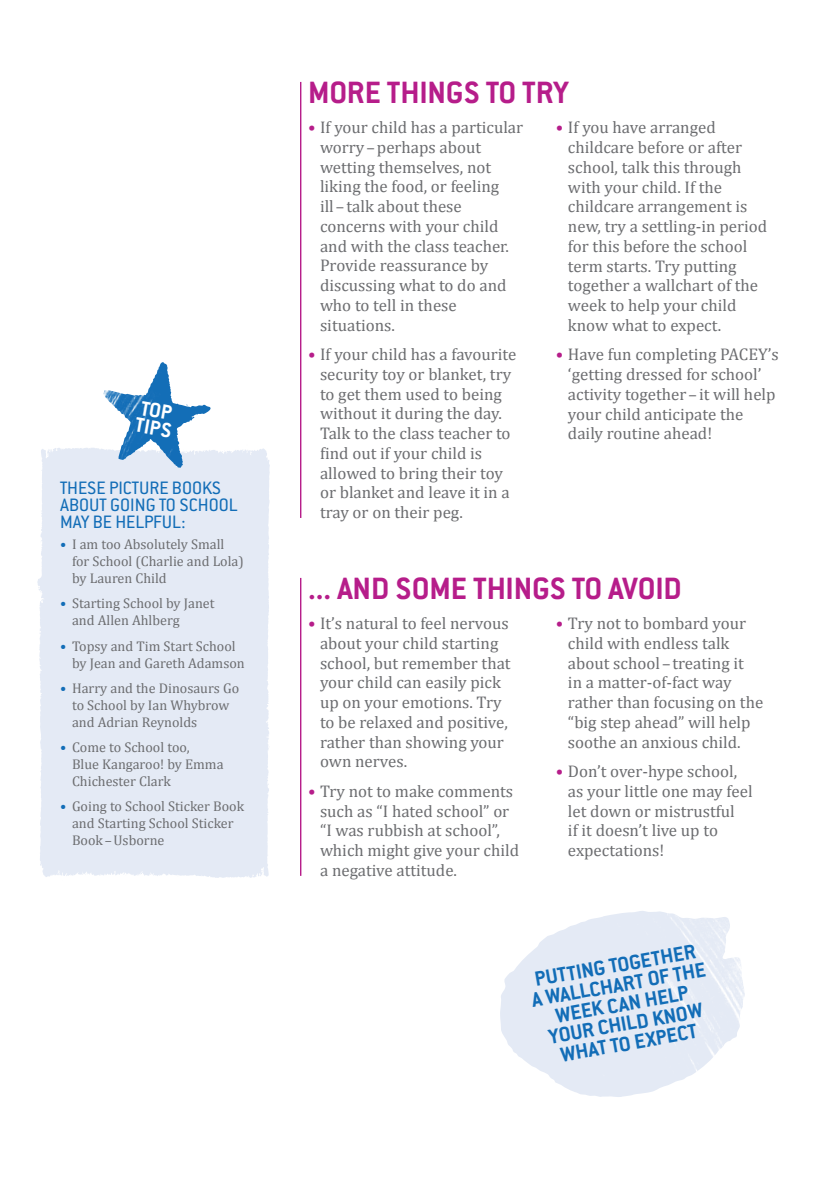
<style>
.page{position:relative;width:840px;height:1191px;background:#fff}
.page>*{position:absolute;margin:0;border:0;box-sizing:border-box;transform-origin:0 0}
.t1{font:700 33.8px "Conduit ITC";letter-spacing:-.005em;color:#b61d8a}
.t2{font:700 22.6px/19.8px "Conduit ITC";color:#126db7;text-align:center}
.t3{font:700 22.6px/17px "Conduit ITC";color:#fff}
.t4{font:19.8px/17px "Conduit ITC Std";color:#126db7}
.t5{font:17px/19.8px "Cambria";color:#6c6d70}
.t6{font:14px/17px "Cambria";color:#6c6d70}
.s1{color:#126db7}
.s2{color:#b61d8a}
</style>
<div class="page">
<hr style="left:300px;top:82px;width:1px;height:436px;background:#b61d8a">
<hr style="left:300px;top:578px;width:1px;height:298px;background:#b61d8a">
<div style="left:37px;top:448px;width:233px;height:430px;background:#e4eaf5"></div>
<img style="left:103px;top:368px;width:80px;height:100px">
<img style="left:500px;top:911px;width:245px;height:186px">
<h2 class="t3" style="left:140px;top:398px;width:38px;rotate:10deg">TOP<br>TIPS</h2>
<p class="t4" style="left:60px;top:479px;width:179px">THESE PICTURE BOOKS<br>ABOUT GOING TO SCHOOL<br>MAY BE HELPFUL:</p>
<p class="t6" style="left:72px;top:536px;width:173px;text-indent:-12px"><span class="s1">•</span> I am too Absolutely Small for School (Charlie and Lola) by Lauren Child</p>
<p class="t6" style="left:72px;top:595px;width:144px;text-indent:-12px"><span class="s1">•</span> Starting School by Janet and Allen Ahlberg</p>
<p class="t6" style="left:72px;top:637px;width:174px;text-indent:-12px"><span class="s1">•</span> Topsy and Tim Start School by Jean and Gareth Adamson</p>
<p class="t6" style="left:72px;top:679px;width:169px;text-indent:-12px"><span class="s1">•</span> Harry and the Dinosaurs Go to School by Ian Whybrow and Adrian Reynolds</p>
<p class="t6" style="left:72px;top:739px;width:153px;text-indent:-12px"><span class="s1">•</span> Come to School too,<br>Blue Kangaroo! by Emma<br>Chichester Clark</p>
<p class="t6" style="left:72px;top:798px;width:173px;text-indent:-12px"><span class="s1">•</span> Going to School Sticker Book and Starting School Sticker<br>Book – Usborne</p>
<h1 class="t1" style="left:308px;top:72px;width:262px">MORE THINGS TO TRY</h1>
<p class="t5" style="left:320px;top:117px;width:205px;text-indent:-12px"><span class="s2">•</span> If your child has a particular worry – perhaps about wetting themselves, not liking the food, or feeling<br>ill – talk about these concerns with your child and with the class teacher.<br>Provide reassurance by discussing what to do and who to tell in these situations.</p>
<p class="t5" style="left:320px;top:344px;width:198px;text-indent:-12px"><span class="s2">•</span> If your child has a favourite security toy or blanket, try to get them used to being without it during the day.<br>Talk to the class teacher to find out if your child is allowed to bring their toy or blanket and leave it in a tray or on their peg.</p>
<p class="t5" style="left:567px;top:118px;width:200px;text-indent:-12px"><span class="s2">•</span> If you have arranged childcare before or after school, talk this through with your child. If the childcare arrangement is new, try a settling-in period for this before the school term starts. Try putting together a wallchart of the week to help your child know what to expect.</p>
<p class="t5" style="left:567px;top:345px;width:212px;text-indent:-12px"><span class="s2">•</span> Have fun completing PACEY’s ‘getting dressed for school’ activity together – it will help your child anticipate the daily routine ahead!</p>
<h1 class="t1" style="left:308px;top:568px;width:375px">... AND SOME THINGS TO AVOID</h1>
<p class="t5" style="left:567px;top:613px;width:197px;text-indent:-12px"><span class="s2">•</span> Try not to bombard your child with endless talk about school – treating it<br>in a matter-of-fact way rather than focusing on the “big step ahead” will help soothe an anxious child.</p>
<p class="t5" style="left:567px;top:761px;width:186px;text-indent:-12px"><span class="s2">•</span> Don’t over-hype school, as your little one may feel let down or mistrustful<br>if it doesn’t live up to expectations!</p>
<p class="t5" style="left:320px;top:613px;width:192px;text-indent:-12px"><span class="s2">•</span> It’s natural to feel nervous about your child starting school, but remember that your child can easily pick up on your emotions. Try to be relaxed and positive, rather than showing your own nerves.</p>
<p class="t5" style="left:320px;top:781px;width:200px;text-indent:-12px"><span class="s2">•</span> Try not to make comments such as “I hated school” or “I was rubbish at school”, which might give your child a negative attitude.</p>
<h2 class="t2" style="left:526px;top:970px;width:178px;rotate:-10deg">PUTTING TOGETHER<br>A WALLCHART OF THE<br>WEEK CAN HELP<br>YOUR CHILD KNOW<br>WHAT TO EXPECT</h2>
</div>
